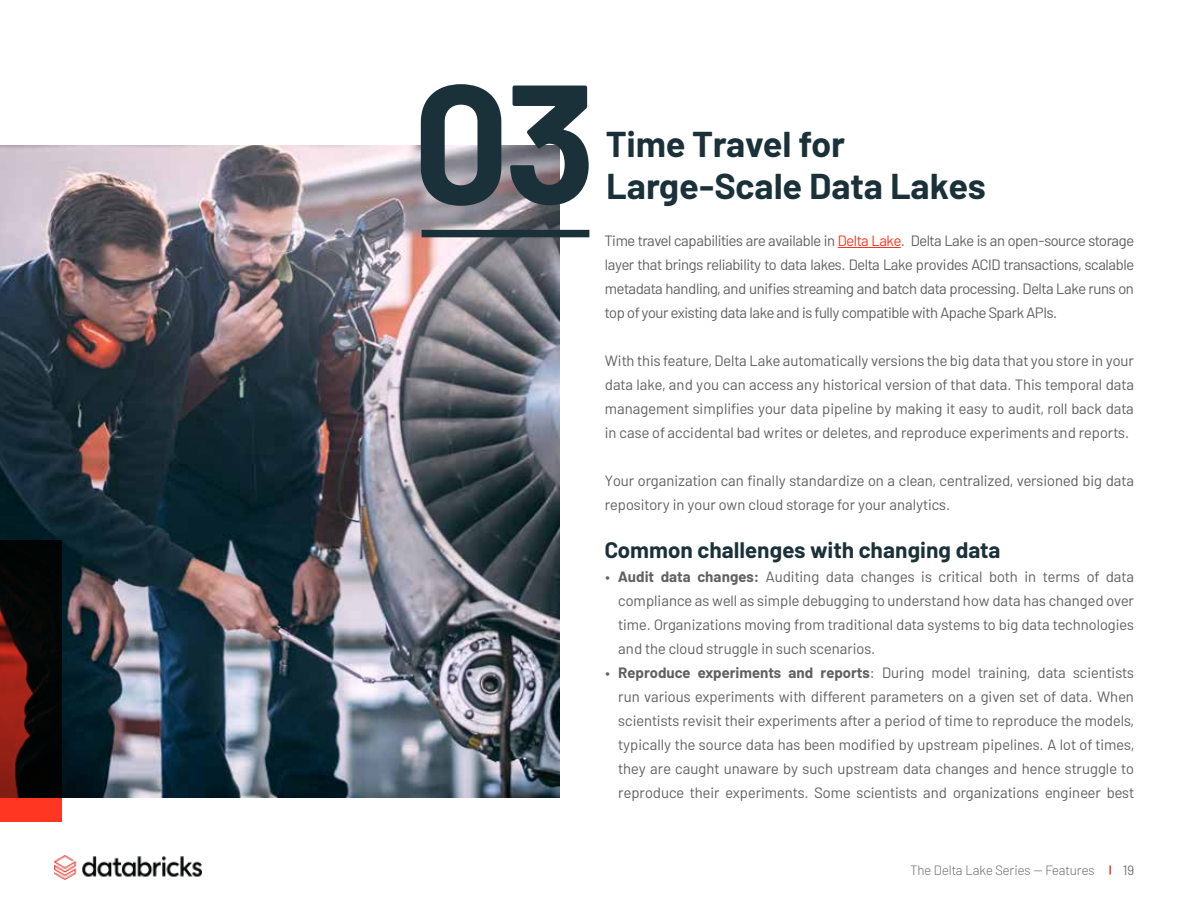
<style>
.page{position:relative;width:1188px;height:918px;background:#fff}
.page>*{position:absolute;margin:0;border:0;box-sizing:border-box;transform-origin:0 0}
.t1{font:700 169.2px "Barlow";color:#1b3139}
.t2{font:700 36px "Barlow";color:#1b3139}
.t3{font:700 22.5px "Barlow";color:#1b3139}
.t4{font:15px/24px "Barlow";color:#606060;text-align:justify}
.t5{font:300 13.5px "Barlow";color:#6d6e71}
.t6{font:13.5px "Barlow";color:#6d6e71}
.s1{color:#ff3621}
.s2{font-weight:700}
</style>
<div class="page">
<img style="left:0;top:146px;width:559px;height:652px">
<svg style="left:0;top:541px;width:62px;height:281px;background:#39100b"></svg>
<svg style="left:1109px;top:866px;width:2px;height:8px"></svg>
<img style="left:54px;top:856px;width:148px;height:23px">
<hr style="left:838px;top:247px;width:63px;height:1px;background:#ff3621">
<div style="left:422px;top:230px;width:167px;height:7px;background:#1b3139"></div>
<h1 class="t1" style="left:413px;top:18px;width:184px">03</h1>
<h2 class="t2" style="left:606px;top:117px;width:240px">Time Travel for</h2>
<h2 class="t2" style="left:606px;top:159px;width:381px">Large-Scale Data Lakes</h2>
<p class="t4" style="left:605px;top:227px;width:531px">Time travel capabilities are available in <span class="s1">Delta Lake</span>. Delta Lake is an open-source storage layer that brings reliability to data lakes. Delta Lake provides ACID transactions, scalable metadata handling, and unifies streaming and batch data processing. Delta Lake runs on top of your existing data lake and is fully compatible with Apache Spark APIs.</p>
<p class="t4" style="left:605px;top:347px;width:531px">With this feature, Delta Lake automatically versions the big data that you store in your data lake, and you can access any historical version of that data. This temporal data management simplifies your data pipeline by making it easy to audit, roll back data in case of accidental bad writes or deletes, and reproduce experiments and reports.</p>
<p class="t4" style="left:605px;top:467px;width:531px">Your organization can finally standardize on a clean, centralized, versioned big data repository in your own cloud storage for your analytics.</p>
<h3 class="t3" style="left:605px;top:533px;width:397px">Common challenges with changing data</h3>
<p class="t4" style="left:618px;top:563px;width:517px;text-indent:-14px">• <span class="s2">Audit data changes:</span> Auditing data changes is critical both in terms of data compliance as well as simple debugging to understand how data has changed over time. Organizations moving from traditional data systems to big data technologies and the cloud struggle in such scenarios.</p>
<p class="t4" style="left:618px;top:659px;width:517px;text-indent:-14px">• <span class="s2">Reproduce experiments and reports</span>: During model training, data scientists run various experiments with different parameters on a given set of data. When scientists revisit their experiments after a period of time to reproduce the models, typically the source data has been modified by upstream pipelines. A lot of times, they are caught unaware by such upstream data changes and hence struggle to reproduce their experiments. Some scientists and organizations engineer best</p>
<p class="t5" style="left:910px;top:860px;width:186px">The Delta Lake Series -- Features</p>
<p class="t6" style="left:1123px;top:860px;width:13px">19</p>
</div>
